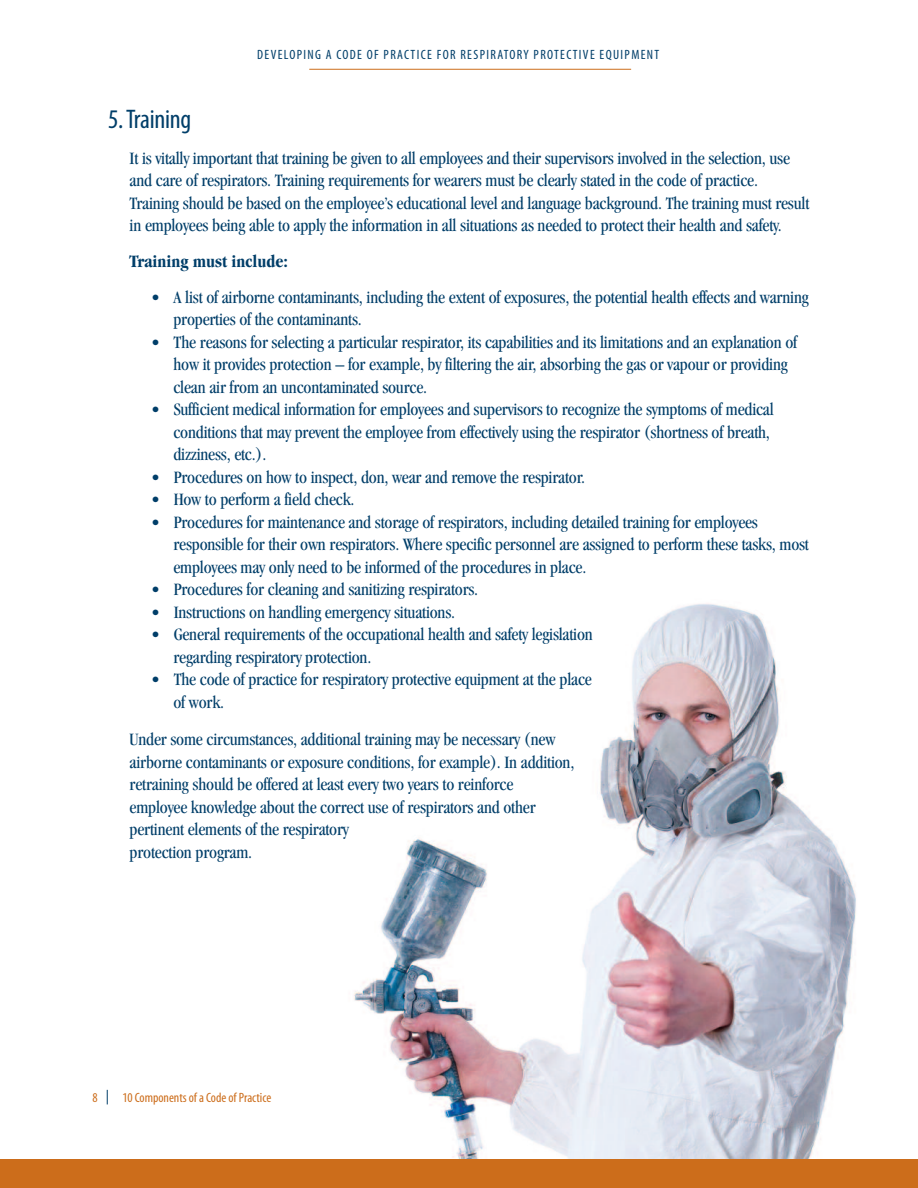
<style>
.page{position:relative;width:918px;height:1188px;background:#fff}
.page>*{position:absolute;margin:0;border:0;box-sizing:border-box;transform-origin:0 0}
.t1{font:condensed 27px "Myriad Pro";letter-spacing:-.015em;color:#003e69}
.t2{font:condensed 18px/22.5px "Garamond";letter-spacing:-.01em;color:#003e69}
.t3{font:700 condensed 18px "Garamond";color:#003e69}
.t4{font:condensed 13.5px "Myriad";letter-spacing:.1em;color:#003e69}
.t5{font:condensed 13.5px "Myriad";color:#cc6d1b}
</style>
<div class="page">
<hr style="left:916px;top:1160px;width:2px;height:28px;background:#cc6d1b">
<svg style="left:107px;top:1090px;width:1px;height:14px"></svg>
<hr style="left:309px;top:69px;width:322px;height:1px;background:#cc6d1b">
<img style="left:338px;top:603px;width:527px;height:557px">
<div style="left:0;top:1160px;width:917px;height:28px;background:#cc6d1b"></div>
<p class="t4" style="left:257px;top:50px;width:404px">DEVELOPING A CODE OF PRACTICE FOR RESPIRATORY PROTECTIVE EQUIPMENT</p>
<h1 class="t1" style="left:108px;top:110px;width:85px">5.training</h1>
<p class="t2" style="left:130px;top:148px;width:681px">It is vitally important that training be given to all employees and their supervisors involved in the selection, use and care of respirators. Training requirements for wearers must be clearly stated in the code of practice.<br>Training should be based on the employee’s educational level and language background. The training must result in employees being able to apply the information in all situations as needed to protect their health and safety.</p>
<p class="t3" style="left:130px;top:255px;width:160px">Training must include:</p>
<p class="t2" style="left:173px;top:287px;width:637px;text-indent:-22px">• A list of airborne contaminants, including the extent of exposures, the potential health effects and warning properties of the contaminants.</p>
<p class="t2" style="left:173px;top:332px;width:625px;text-indent:-22px">• The reasons for selecting a particular respirator, its capabilities and its limitations and an explanation of how it provides protection – for example, by filtering the air, absorbing the gas or vapour or providing clean air from an uncontaminated source.</p>
<p class="t2" style="left:173px;top:400px;width:602px;text-indent:-22px">• Sufficient medical information for employees and supervisors to recognize the symptoms of medical conditions that may prevent the employee from effectively using the respirator (shortness of breath, dizziness, etc.).</p>
<p class="t2" style="left:151px;top:467px;width:435px">• Procedures on how to inspect, don, wear and remove the respirator.</p>
<p class="t2" style="left:151px;top:490px;width:205px">• How to perform a field check.</p>
<p class="t2" style="left:173px;top:512px;width:637px;text-indent:-22px">• Procedures for maintenance and storage of respirators, including detailed training for employees responsible for their own respirators. Where specific personnel are assigned to perform these tasks, most employees may only need to be informed of the procedures in place.</p>
<p class="t2" style="left:151px;top:580px;width:329px">• Procedures for cleaning and sanitizing respirators.</p>
<p class="t2" style="left:151px;top:602px;width:306px">• Instructions on handling emergency situations.</p>
<p class="t2" style="left:173px;top:625px;width:421px;text-indent:-22px">• General requirements of the occupational health and safety legislation regarding respiratory protection.</p>
<p class="t2" style="left:173px;top:670px;width:420px;text-indent:-22px">• The code of practice for respiratory protective equipment at the place of work.</p>
<p class="t2" style="left:130px;top:730px;width:446px">Under some circumstances, additional training may be necessary (new airborne contaminants or exposure conditions, for example). In addition, retraining should be offered at least every two years to reinforce employee knowledge about the correct use of respirators and other pertinent elements of the respiratory<br>protection program.</p>
<p class="t5" style="left:93px;top:1093px;width:7px">8</p>
<p class="t5" style="left:122px;top:1093px;width:150px">10 Components of a Code of Practice</p>
</div>
